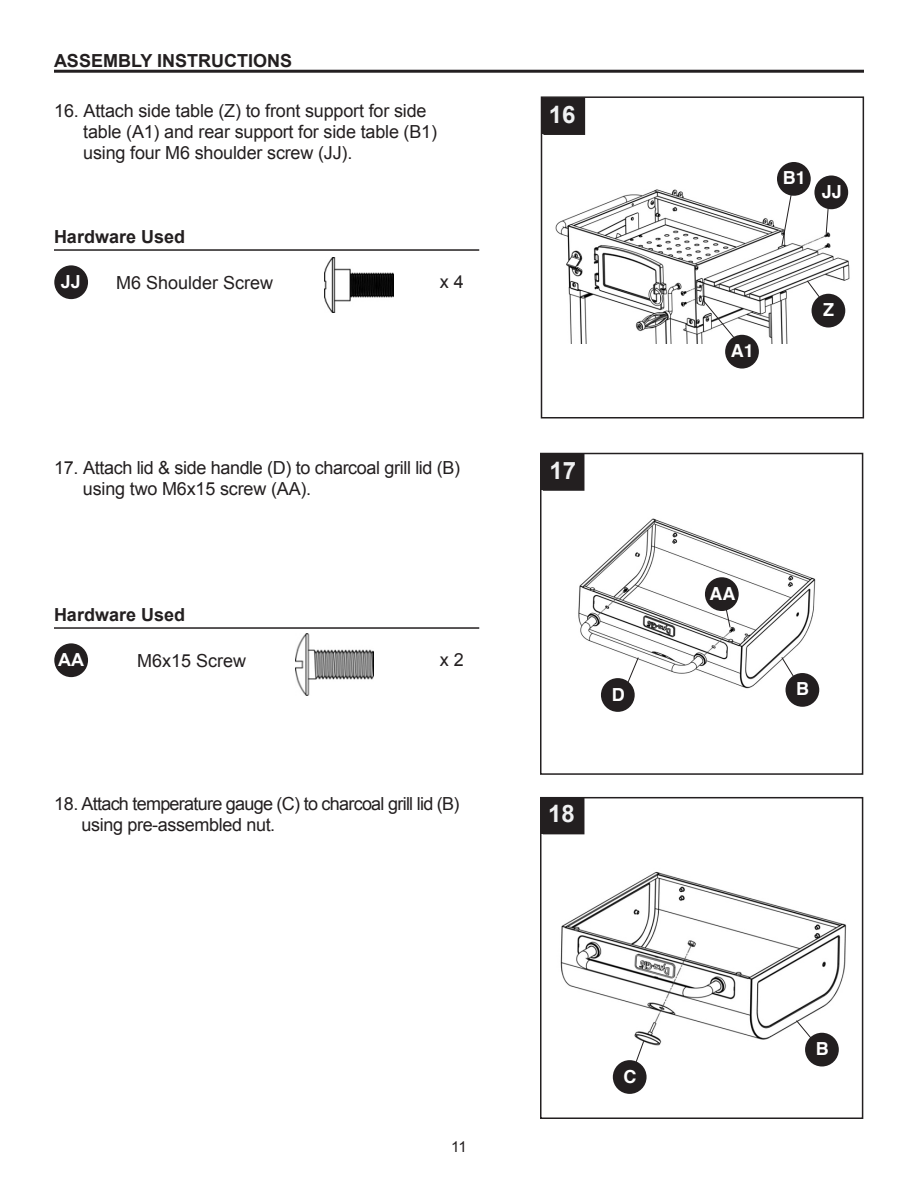
<style>
.page{position:relative;width:918px;height:1188px;background:#fff}
.page>*{position:absolute;margin:0;border:0;box-sizing:border-box;transform-origin:0 0}
.t1{font:700 24px "Arial";color:#f0f1f2}
.t2{font:18px "Arial";letter-spacing:-.01em;color:#231f20}
.t3{font:18px/21px "Arial";letter-spacing:-.04em;color:#231f20}
.t4{font:700 18px "Arial";color:#231f20}
.t5{font:700 18px "Helvetica";color:#fff}
.t6{font:700 18px "Arial";color:#fff}
.t7{font:15px "Arial";color:#231f20}
</style>
<div class="page">
<img style="left:555px;top:162px;width:295px;height:182px">
<hr style="left:54px;top:70px;width:810px;height:3px;background:#231f20">
<div style="left:814px;top:175px;width:34px;height:34px;background:#231f20;border-radius:50%"></div>
<div style="left:777px;top:162px;width:34px;height:34px;background:#231f20;border-radius:50%"></div>
<img style="left:560px;top:872px;width:287px;height:195px">
<div style="left:540px;top:453px;width:323px;height:322px;border:2px solid #231f20"></div>
<img style="left:578px;top:518px;width:242px;height:194px">
<div style="left:705px;top:577px;width:34px;height:34px;background:#231f20;border-radius:50%"></div>
<div style="left:812px;top:294px;width:33px;height:34px;background:#231f20;border-radius:50%"></div>
<div style="left:725px;top:335px;width:34px;height:34px;background:#231f20;border-radius:50%"></div>
<div style="left:613px;top:1060px;width:34px;height:34px;background:#231f20;border-radius:50%"></div>
<div style="left:786px;top:673px;width:33px;height:34px;background:#231f20;border-radius:50%"></div>
<div style="left:601px;top:678px;width:34px;height:34px;background:#231f20;border-radius:50%"></div>
<svg style="left:543px;top:800px;width:41px;height:34px"></svg>
<div style="left:542px;top:454px;width:42px;height:36px;background:#231f20"></div>
<svg style="left:543px;top:453px;width:41px;height:38px"></svg>
<svg style="left:544px;top:99px;width:41px;height:36px"></svg>
<div style="left:540px;top:797px;width:323px;height:322px;border:2px solid #231f20"></div>
<div style="left:541px;top:96px;width:323px;height:322px;border:2px solid #231f20"></div>
<svg style="left:781px;top:656px;width:14px;height:22px"></svg>
<div style="left:805px;top:1033px;width:34px;height:33px;background:#231f20;border-radius:50%"></div>
<svg style="left:634px;top:1040px;width:11px;height:26px"></svg>
<svg style="left:702px;top:299px;width:33px;height:40px"></svg>
<svg style="left:806px;top:280px;width:15px;height:19px"></svg>
<svg style="left:825px;top:208px;width:4px;height:27px"></svg>
<svg style="left:781px;top:190px;width:12px;height:57px"></svg>
<hr style="left:54px;top:249px;width:425px;height:2px;background:#231f20">
<div style="left:54px;top:265px;width:34px;height:34px;background:#231f20;border-radius:50%"></div>
<hr style="left:54px;top:627px;width:425px;height:2px;background:#231f20">
<div style="left:54px;top:643px;width:34px;height:34px;background:#231f20;border-radius:50%"></div>
<img style="left:295px;top:633px;width:78px;height:63px">
<svg style="left:725px;top:608px;width:6px;height:20px"></svg>
<svg style="left:626px;top:657px;width:13px;height:28px"></svg>
<svg style="left:795px;top:1020px;width:18px;height:21px"></svg>
<img style="left:325px;top:257px;width:68px;height:56px">
<p class="t4" style="left:54px;top:49px;width:240px">ASSEMBLY INSTRUCTIONS</p>
<p class="t2" style="left:54px;top:98px;width:374px">16. Attach side table (Z) to front support for side</p>
<p class="t2" style="left:83px;top:119px;width:355px">table (A1) and rear support for side table (B1)</p>
<p class="t2" style="left:83px;top:140px;width:271px">using four M6 shoulder screw (JJ).</p>
<p class="t4" style="left:54px;top:225px;width:133px">Hardware Used</p>
<p class="t6" style="left:61px;top:270px;width:22px">JJ</p>
<p class="t2" style="left:116px;top:270px;width:159px">M6 Shoulder Screw</p>
<p class="t2" style="left:440px;top:269px;width:26px">x 4</p>
<p class="t2" style="left:54px;top:455px;width:408px">17. Attach lid &amp; side handle (D) to charcoal grill lid (B)</p>
<p class="t2" style="left:83px;top:476px;width:230px">using two M6x15 screw (AA).</p>
<p class="t4" style="left:54px;top:603px;width:133px">Hardware Used</p>
<p class="t6" style="left:58px;top:648px;width:27px">AA</p>
<p class="t2" style="left:137px;top:648px;width:111px">M6x15 Screw</p>
<p class="t2" style="left:440px;top:647px;width:26px">x 2</p>
<p class="t3" style="left:82px;top:793px;width:379px;text-indent:-27px">18. Attach temperature gauge (C) to charcoal grill lid (B) using pre-assembled nut.</p>
<p class="t7" style="left:451px;top:1136px;width:17px">11</p>
<p class="t1" style="left:549px;top:99px;width:28px">16</p>
<p class="t1" style="left:550px;top:454px;width:28px">17</p>
<p class="t5" style="left:783px;top:164px;width:25px">B1</p>
<p class="t5" style="left:822px;top:177px;width:22px">JJ</p>
<p class="t5" style="left:731px;top:336px;width:25px">A1</p>
<p class="t5" style="left:823px;top:295px;width:12px">Z</p>
<p class="t5" style="left:710px;top:579px;width:27px">AA</p>
<p class="t5" style="left:612px;top:680px;width:14px">D</p>
<p class="t5" style="left:796px;top:675px;width:14px">B</p>
<p class="t1" style="left:548px;top:798px;width:28px">18</p>
<p class="t5" style="left:624px;top:1062px;width:14px">C</p>
<p class="t5" style="left:816px;top:1034px;width:14px">B</p>
</div>
